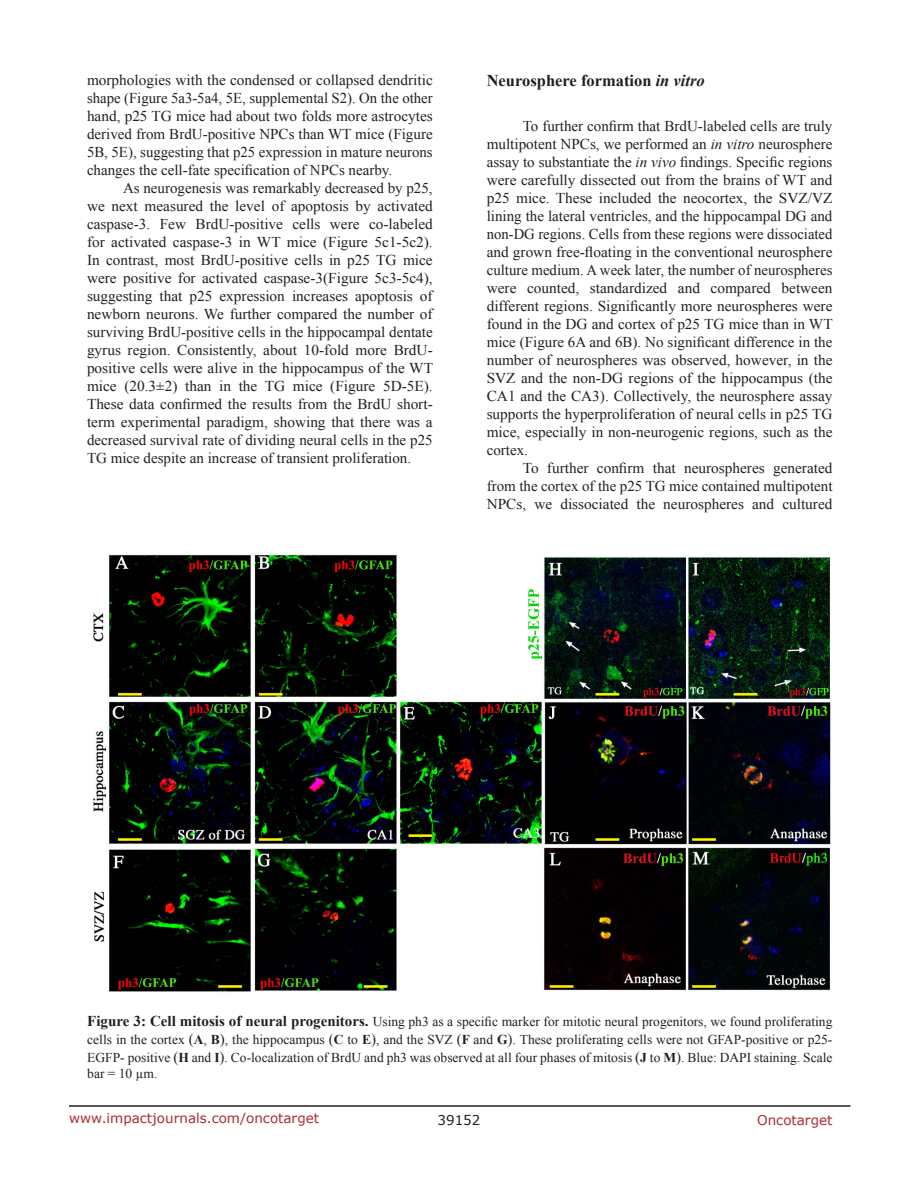
<style>
.page{position:relative;width:918px;height:1188px;background:#fff}
.page>*{position:absolute;margin:0;border:0;box-sizing:border-box;transform-origin:0 0}
.SubHeading{font:700 16.5px "Times New Roman";color:#221f22}
.BodyText{font:15px/18px "Times New Roman";color:#221f22;text-align:justify}
.FigureText{font:13.5px/18px "Times New Roman";color:#221f22;text-align:justify}
.t1{font:13.5px "Verdana";color:#ac2b31}
.t2{font:13.5px "Verdana";color:#221f22}
.s1{font-style:italic}
.s2{font-weight:700;font-size:15px}
.s3{font-size:15px}
.s4{font-weight:700}
</style>
<div class="page">
<hr style="left:69px;top:1105px;width:781px;height:2px;background:#231f20">
<img style="left:93px;top:554px;width:738px;height:438px">
<p class="BodyText" style="left:87px;top:71px;width:347px">morphologies with the condensed or collapsed dendritic shape (Figure 5a3-5a4, 5E, supplemental S2). On the other hand, p25 TG mice had about two folds more astrocytes derived from BrdU-positive NPCs than WT mice (Figure 5B, 5E), suggesting that p25 expression in mature neurons changes the cell-fate specification of NPCs nearby.</p>
<p class="BodyText" style="left:87px;top:179px;width:348px;text-indent:36px">As neurogenesis was remarkably decreased by p25, we next measured the level of apoptosis by activated caspase-3. Few BrdU-positive cells were co-labeled for activated caspase-3 in WT mice (Figure 5c1-5c2).<br>In contrast, most BrdU-positive cells in p25 TG mice were positive for activated caspase-3(Figure 5c3-5c4), suggesting that p25 expression increases apoptosis of newborn neurons. We further compared the number of surviving BrdU-positive cells in the hippocampal dentate gyrus region. Consistently, about 10-fold more BrdU&shy;positive cells were alive in the hippocampus of the WT mice (20.3±2) than in the TG mice (Figure 5D-5E).<br>These data confirmed the results from the BrdU short&shy;term experimental paradigm, showing that there was a decreased survival rate of dividing neural cells in the p25<br>TG mice despite an increase of transient proliferation.</p>
<p class="SubHeading" style="left:487px;top:69px;width:220px">Neurosphere formation <span class="s1">in vitro</span></p>
<p class="BodyText" style="left:487px;top:117px;width:347px;text-indent:36px">To further confirm that BrdU-labeled cells are truly multipotent NPCs, we performed an <span class="s1">in vitro</span> neurosphere assay to substantiate the <span class="s1">in vivo</span> findings. Specific regions were carefully dissected out from the brains of WT and p25 mice. These included the neocortex, the SVZ/VZ lining the lateral ventricles, and the hippocampal DG and non-DG regions. Cells from these regions were dissociated and grown free-floating in the conventional neurosphere culture medium. A week later, the number of neurospheres were counted, standardized and compared between different regions. Significantly more neurospheres were found in the DG and cortex of p25 TG mice than in WT mice (Figure 6A and 6B). No significant difference in the number of neurospheres was observed, however, in the SVZ and the non-DG regions of the hippocampus (the CA1 and the CA3). Collectively, the neurosphere assay supports the hyperproliferation of neural cells in p25 TG mice, especially in non-neurogenic regions, such as the cortex.</p>
<p class="BodyText" style="left:487px;top:459px;width:347px;text-indent:36px">To further confirm that neurospheres generated from the cortex of the p25 TG mice contained multipotent NPCs, we dissociated the neurospheres and cultured</p>
<p class="FigureText" style="left:87px;top:1012px;width:747px"><span class="s2">Figure 3: Cell mitosis of neural progenitors.</span> Using ph3 as a specific marker for mitotic neural progenitors, we found proliferating cells in the cortex <span class="s3">(</span><span class="s4">A</span>, <span class="s4">B</span><span class="s3">)</span>, the hippocampus <span class="s3">(</span><span class="s4">C</span> to <span class="s4">E</span><span class="s3">)</span>, and the SVZ <span class="s3">(</span><span class="s4">F</span> and <span class="s4">G</span><span class="s3">)</span>. These proliferating cells were not GFAP-positive or p25- EGFP- positive <span class="s3">(</span><span class="s4">H</span> and <span class="s4">I</span><span class="s3">)</span>. Co-localization of BrdU and ph3 was observed at all four phases of mitosis <span class="s3">(</span><span class="s4">J</span> to <span class="s4">M</span><span class="s3">)</span>. Blue: DAPI staining. Scale</p>
<p class="FigureText" style="left:87px;top:1064px;width:72px">bar = 10 µm.</p>
<p class="t1" style="left:69px;top:1109px;width:252px">www.impactjournals.com/oncotarget</p>
<p class="t2" style="left:438px;top:1111px;width:44px">39152</p>
<p class="t1" style="left:757px;top:1111px;width:77px">Oncotarget</p>
</div>
